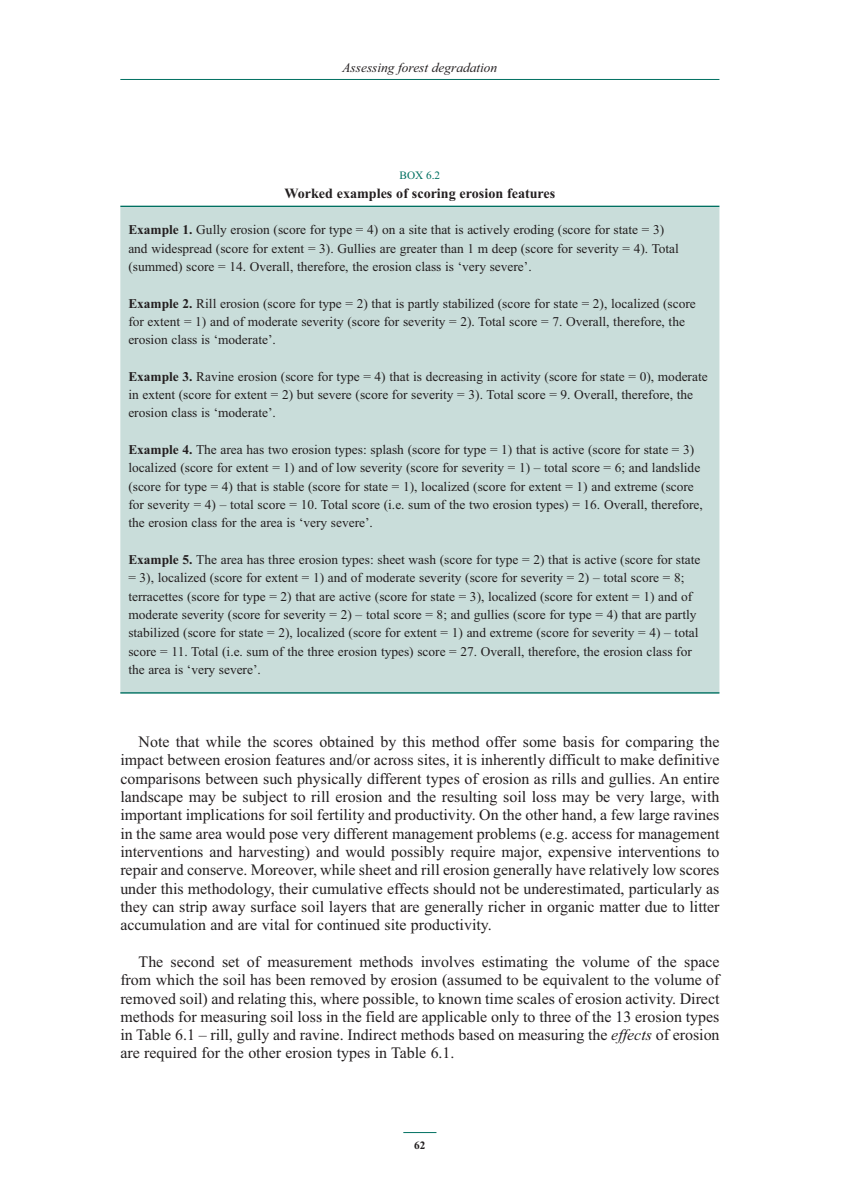
<style>
.page{position:relative;width:847px;height:1188px;background:#fff}
.page>*{position:absolute;margin:0;border:0;box-sizing:border-box;transform-origin:0 0}
.t1{font:15.9px/18.3px "Times New Roman";color:#231f20;text-align:justify}
.t2{font:700 14.1px "Times New Roman";color:#231f20}
.t3{font:13.35px/18.3px "Times New Roman";color:#231f20}
.t4{font:italic 13.35px "Times New Roman";color:#231f20}
.t5{font:11.25px "Times New Roman";color:#007061}
.t6{font:700 11.25px "Times New Roman";color:#231f20}
.s1{font-weight:700}
.s2{font-style:italic}
</style>
<div class="page">
<hr style="left:403px;top:1132px;width:33px;height:1px;background:#007061">
<hr style="left:120px;top:79px;width:599px;height:1px;background:#007061">
<hr style="left:120px;top:206px;width:599px;height:1px;background:#007061">
<div style="left:120px;top:207px;width:599px;height:485px;background:#c9ddda"></div>
<hr style="left:120px;top:692px;width:599px;height:2px;background:#007061">
<p class="t4" style="left:342px;top:63px;width:156px">Assessing forest degradation</p>
<p class="t5" style="left:400px;top:172px;width:42px">BOX 6.2</p>
<p class="t2" style="left:284px;top:188px;width:272px">Worked examples of scoring erosion features</p>
<p class="t3" style="left:128px;top:222px;width:552px"><span class="s1">Example 1.</span> Gully erosion (score for type = 4) on a site that is actively eroding (score for state = 3) and widespread (score for extent = 3). Gullies are greater than 1 m deep (score for severity = 4). Total (summed) score = 14. Overall, therefore, the erosion class is ‘very severe’.</p>
<p class="t3" style="left:128px;top:295px;width:569px"><span class="s1">Example 2.</span> Rill erosion (score for type = 2) that is partly stabilized (score for state = 2), localized (score for extent = 1) and of moderate severity (score for severity = 2). Total score = 7. Overall, therefore, the erosion class is ‘moderate’.</p>
<p class="t3" style="left:128px;top:368px;width:581px"><span class="s1">Example 3.</span> Ravine erosion (score for type = 4) that is decreasing in activity (score for state = 0), moderate in extent (score for extent = 2) but severe (score for severity = 3). Total score = 9. Overall, therefore, the erosion class is ‘moderate’.</p>
<p class="t3" style="left:128px;top:442px;width:576px"><span class="s1">Example 4.</span> The area has two erosion types: splash (score for type = 1) that is active (score for state = 3) localized (score for extent = 1) and of low severity (score for severity = 1) – total score = 6; and landslide (score for type = 4) that is stable (score for state = 1), localized (score for extent = 1) and extreme (score for severity = 4) – total score = 10. Total score (i.e. sum of the two erosion types) = 16. Overall, therefore, the erosion class for the area is ‘very severe’.</p>
<p class="t3" style="left:128px;top:552px;width:574px"><span class="s1">Example 5.</span> The area has three erosion types: sheet wash (score for type = 2) that is active (score for state = 3), localized (score for extent = 1) and of moderate severity (score for severity = 2) – total score = 8; terracettes (score for type = 2) that are active (score for state = 3), localized (score for extent = 1) and of moderate severity (score for severity = 2) – total score = 8; and gullies (score for type = 4) that are partly stabilized (score for state = 2), localized (score for extent = 1) and extreme (score for severity = 4) – total score = 11. Total (i.e. sum of the three erosion types) score = 27. Overall, therefore, the erosion class for the area is ‘very severe’.</p>
<p class="t1" style="left:120px;top:734px;width:601px;text-indent:18px">Note that while the scores obtained by this method offer some basis for comparing the impact between erosion features and/or across sites, it is inherently difficult to make definitive comparisons between such physically different types of erosion as rills and gullies. An entire landscape may be subject to rill erosion and the resulting soil loss may be very large, with important implications for soil fertility and productivity. On the other hand, a few large ravines in the same area would pose very different management problems (e.g. access for management interventions and harvesting) and would possibly require major, expensive interventions to repair and conserve. Moreover, while sheet and rill erosion generally have relatively low scores under this methodology, their cumulative effects should not be underestimated, particularly as they can strip away surface soil layers that are generally richer in organic matter due to litter accumulation and are vital for continued site productivity.</p>
<p class="t1" style="left:120px;top:954px;width:601px;text-indent:18px">The second set of measurement methods involves estimating the volume of the space from which the soil has been removed by erosion (assumed to be equivalent to the volume of removed soil) and relating this, where possible, to known time scales of erosion activity. Direct methods for measuring soil loss in the field are applicable only to three of the 13 erosion types in Table 6.1 – rill, gully and ravine. Indirect methods based on measuring the <span class="s2">effects</span> of erosion are required for the other erosion types in Table 6.1.</p>
<p class="t6" style="left:414px;top:1141px;width:13px">62</p>
</div>
